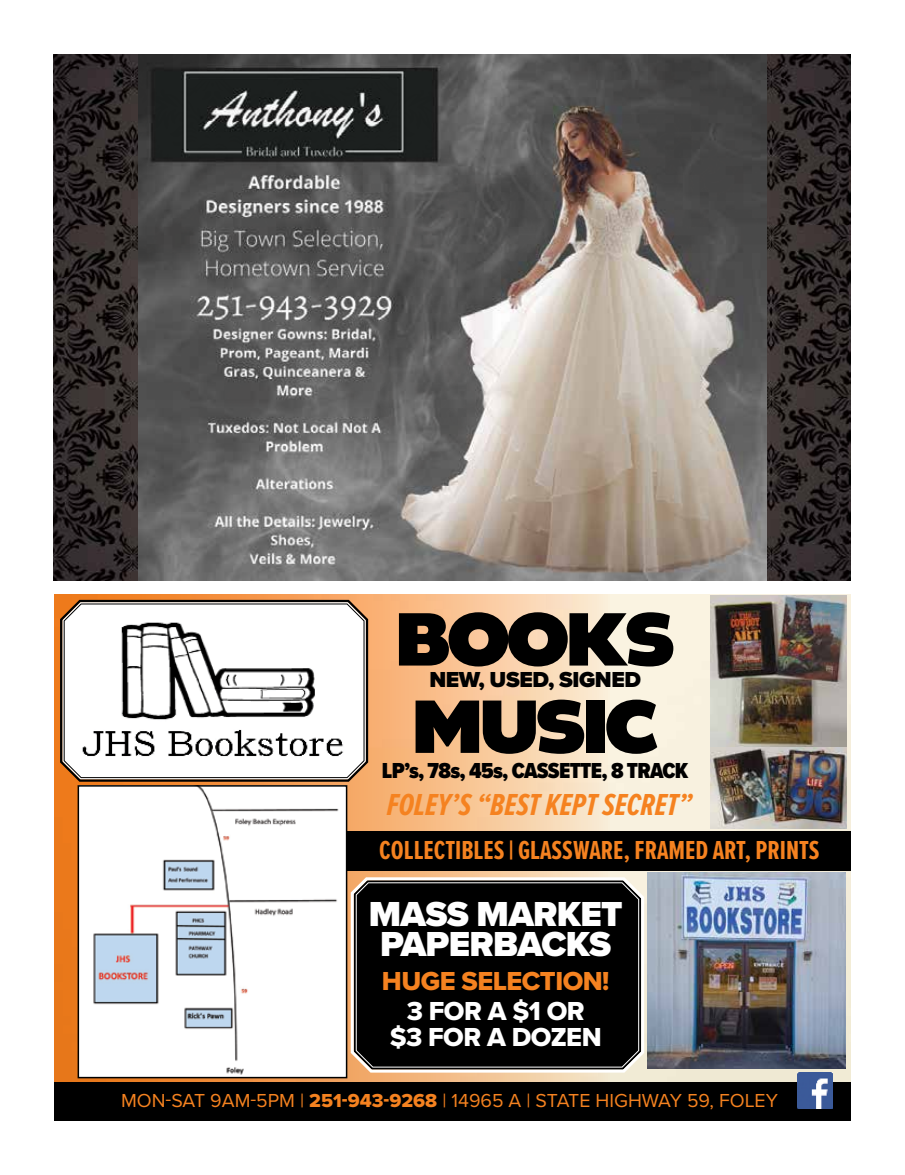
<style>
.page{position:relative;width:905px;height:1175px;background:#fff}
.page>*{position:absolute;margin:0;border:0;box-sizing:border-box;transform-origin:0 0}
.t1{font:900 79.5px "Altivo";letter-spacing:-.04em;color:#000}
.t2{font:900 36px/30px "Proxima Nova";letter-spacing:-.02em;color:#fff;text-align:center}
.t3{font:italic 700 31.5px "Proxima Nova Ex Cn";color:#f58220}
.t4{font:700 27px "Proxima Nova Ex Cn";color:#f58220}
.t5{font:27px/25.5px "Proxima Nova Extrabld";letter-spacing:-.02em;color:#fff;text-align:center}
.t6{font:27px "Proxima Nova Extrabld";letter-spacing:-.02em;color:#f58220}
.t7{font:900 22.5px "Proxima Nova Cond";letter-spacing:-.03em;color:#000}
.t8{font:900 22.5px "Proxima Nova";letter-spacing:-.02em;color:#000}
.t9{font:19.5px "Proxima Nova";color:#f58220}
.s1{font-family:"Proxima Nova Extrabld"}
</style>
<div class="page">
<img style="left:54px;top:54px;width:796px;height:527px">
<img style="left:138px;top:54px;width:628px;height:527px">
<img style="left:609px;top:594px;width:241px;height:488px">
<svg style="left:54px;top:594px;width:555px;height:488px;background:#f4be8b"></svg>
<svg style="left:58px;top:598px;width:312px;height:185px;background:#936641"></svg>
<svg style="left:63px;top:603px;width:302px;height:175px"></svg>
<div style="left:54px;top:1082px;width:796px;height:38px;background:#000"></div>
<img style="left:710px;top:746px;width:136px;height:82px">
<img style="left:710px;top:595px;width:136px;height:151px">
<img style="left:81px;top:788px;width:263px;height:287px">
<div style="left:78px;top:785px;width:269px;height:293px;border:2px solid #000"></div>
<img style="left:797px;top:1072px;width:35px;height:36px">
<img style="left:647px;top:872px;width:198px;height:196px">
<div style="left:347px;top:831px;width:503px;height:39px;background:#000"></div>
<svg style="left:348px;top:874px;width:299px;height:201px"></svg>
<div style="left:355px;top:881px;width:284px;height:187px;background:#000"></div>
<h1 class="t1" style="left:395px;top:586px;width:281px">BOOKS</h1>
<p class="t8" style="left:429px;top:663px;width:213px">NEW, USED, SIGNED</p>
<h1 class="t1" style="left:412px;top:673px;width:248px">MUSIC</h1>
<p class="t7" style="left:382px;top:753px;width:308px">LP’s, 78s, 45s, CASSETTE, 8 TRACK</p>
<h3 class="t3" style="left:387px;top:781px;width:307px">FOLEY’S “BEST KEPT SECRET”</h3>
<h3 class="t4" style="left:379px;top:830px;width:442px">COLLECTIBLES | GLASSWARE, FRAMED ART, PRINTS</h3>
<h2 class="t2" style="left:369px;top:898px;width:255px">MASS MARKET<br>PAPERBACKS</h2>
<h3 class="t6" style="left:382px;top:961px;width:229px">HUGE SELECTION!</h3>
<h3 class="t5" style="left:389px;top:998px;width:213px">3 FOR A $1 OR $3 FOR A DOZEN</h3>
<p class="t9" style="left:121px;top:1086px;width:658px">MON-SAT 9AM-5PM | <span class="s1">251-943-9268</span> | 14965 A | STATE HIGHWAY 59, FOLEY</p>
</div>
